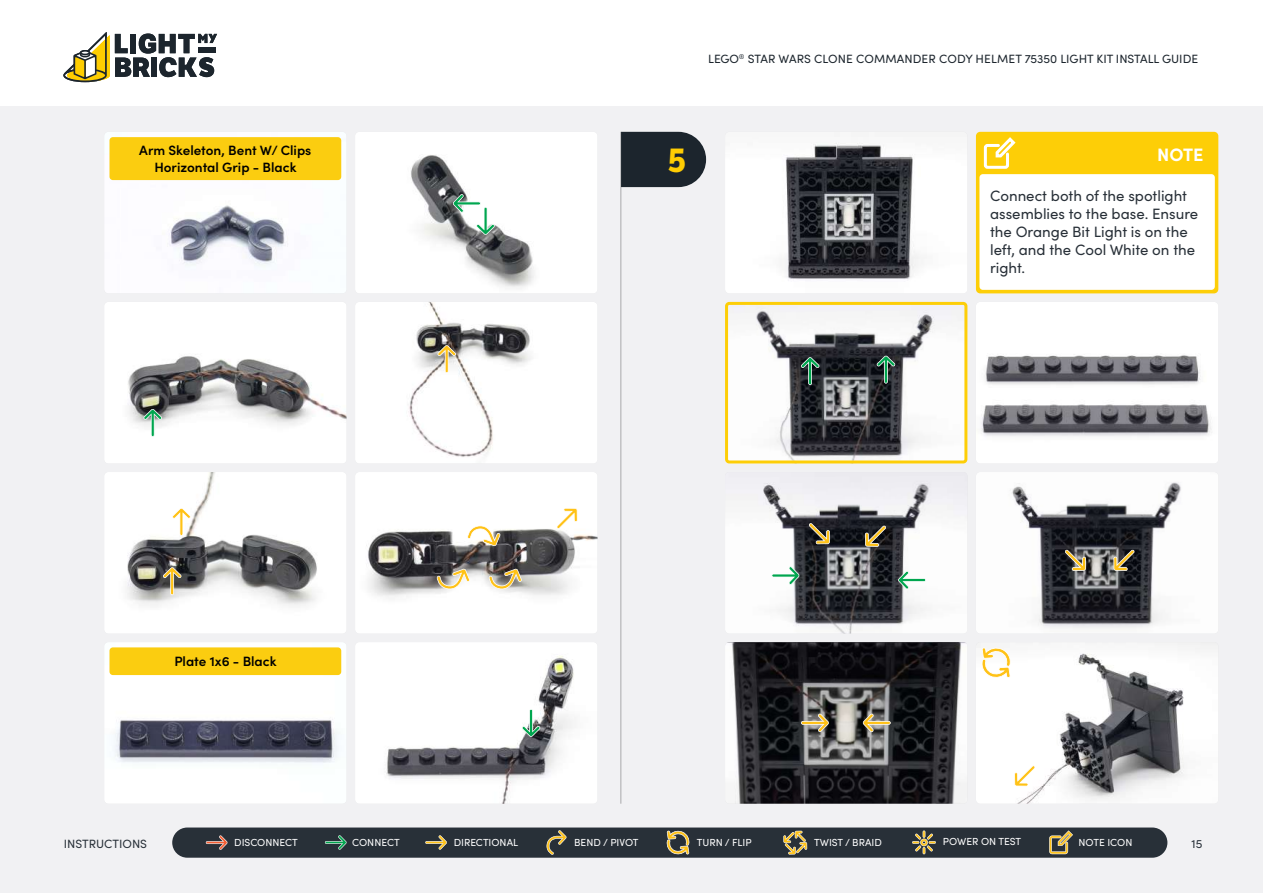
<style>
.page{position:relative;width:1263px;height:893px;background:#fff}
.page>*{position:absolute;margin:0;border:0;box-sizing:border-box;transform-origin:0 0}
.t1{font:700 33px "LFT Etica";color:#ffcd03}
.t2{font:700 18px "Sofia Pro";color:#fff}
.t3{font:15px/18px "Sofia Pro";color:#283038}
.t4{font:600 13.5px/16.2px "Sofia Pro";color:#000;text-align:center}
.t5{font:12px "Sofia Pro";color:#1c252d}
.t6{font:12px "Sofia Pro";color:#283038}
.t7{font:10.2px "Sofia Pro";color:#fff}
</style>
<div class="page">
<div style="left:0;top:106px;width:1263px;height:787px;background:#f1f1f3"></div>
<hr style="left:621px;top:132px;width:1px;height:672px;background:#000">
<div style="left:172px;top:827px;width:995px;height:31px;background:#283038;border-radius:15px"></div>
<svg style="left:783px;top:831px;width:24px;height:23px"></svg>
<svg style="left:206px;top:835px;width:22px;height:15px"></svg>
<svg style="left:325px;top:835px;width:22px;height:15px"></svg>
<svg style="left:425px;top:835px;width:22px;height:15px"></svg>
<svg style="left:546px;top:830px;width:21px;height:25px"></svg>
<svg style="left:1049px;top:830px;width:24px;height:24px"></svg>
<svg style="left:912px;top:830px;width:24px;height:24px"></svg>
<svg style="left:666px;top:830px;width:24px;height:25px"></svg>
<svg style="left:63px;top:32px;width:154px;height:50px"></svg>
<svg style="left:621px;top:132px;width:85px;height:55px;background:#2a323a"></svg>
<img style="left:976px;top:472px;width:242px;height:161px">
<img style="left:355px;top:643px;width:242px;height:161px">
<img style="left:976px;top:653px;width:242px;height:151px">
<img style="left:726px;top:483px;width:241px;height:151px">
<img style="left:729px;top:311px;width:238px;height:152px">
<div style="left:725px;top:302px;width:242px;height:161px;border:3px solid #fdce07;border-radius:3px"></div>
<img style="left:726px;top:642px;width:241px;height:162px">
<svg style="left:980px;top:648px;width:32px;height:31px"></svg>
<img style="left:355px;top:132px;width:242px;height:161px">
<img style="left:355px;top:302px;width:242px;height:161px">
<img style="left:355px;top:472px;width:242px;height:161px">
<img style="left:105px;top:472px;width:241px;height:161px">
<img style="left:105px;top:302px;width:242px;height:161px">
<img style="left:105px;top:132px;width:241px;height:161px">
<div style="left:109px;top:137px;width:232px;height:43px;background:#fbcd10;border-radius:3px"></div>
<svg style="left:453px;top:194px;width:42px;height:41px"></svg>
<svg style="left:437px;top:345px;width:19px;height:28px"></svg>
<svg style="left:144px;top:409px;width:18px;height:28px"></svg>
<svg style="left:163px;top:567px;width:18px;height:28px"></svg>
<svg style="left:172px;top:508px;width:19px;height:28px"></svg>
<svg style="left:437px;top:568px;width:33px;height:22px"></svg>
<svg style="left:467px;top:525px;width:33px;height:21px"></svg>
<svg style="left:489px;top:568px;width:33px;height:22px"></svg>
<svg style="left:556px;top:508px;width:22px;height:21px"></svg>
<img style="left:725px;top:143px;width:242px;height:150px">
<svg style="left:801px;top:357px;width:18px;height:28px"></svg>
<svg style="left:877px;top:355px;width:18px;height:29px"></svg>
<img style="left:976px;top:302px;width:242px;height:161px">
<svg style="left:771px;top:566px;width:29px;height:19px"></svg>
<svg style="left:898px;top:571px;width:28px;height:18px"></svg>
<svg style="left:809px;top:523px;width:21px;height:21px"></svg>
<svg style="left:1113px;top:550px;width:22px;height:21px"></svg>
<svg style="left:801px;top:714px;width:28px;height:18px"></svg>
<svg style="left:862px;top:714px;width:29px;height:18px"></svg>
<svg style="left:1065px;top:550px;width:21px;height:21px"></svg>
<svg style="left:865px;top:525px;width:21px;height:22px"></svg>
<svg style="left:1014px;top:765px;width:21px;height:21px"></svg>
<svg style="left:522px;top:709px;width:18px;height:28px"></svg>
<img style="left:105px;top:643px;width:241px;height:160px">
<div style="left:109px;top:647px;width:232px;height:28px;background:#fbcd10;border-radius:3px"></div>
<div style="left:976px;top:132px;width:242px;height:161px;background:#fdce07;border-radius:4px"></div>
<div style="left:979px;top:174px;width:236px;height:116px;background:#fff;border-radius:3px"></div>
<svg style="left:983px;top:137px;width:33px;height:32px"></svg>
<p class="t4" style="left:139px;top:142px;width:174px">Arm Skeleton, Bent W/ Clips<br>Horizontal Grip - Black</p>
<p class="t4" style="left:174px;top:652px;width:104px">Plate 1x6 - Black</p>
<p class="t5" style="left:708px;top:50px;width:491px">LEGO<sup>®</sup> STAR WARS CLONE COMMANDER CODY HELMET 75350 LIGHT KIT INSTALL GUIDE</p>
<h1 class="t1" style="left:668px;top:140px;width:20px">5</h1>
<p class="t2" style="left:1157px;top:141px;width:48px">NOTE</p>
<p class="t3" style="left:990px;top:186px;width:210px">Connect both of the spotlight assemblies to the base. Ensure the Orange Bit Light is on the left, and the Cool White on the right.</p>
<p class="t6" style="left:64px;top:835px;width:85px">INSTRUCTIONS</p>
<p class="t7" style="left:234px;top:835px;width:65px">DISCONNECT</p>
<p class="t7" style="left:352px;top:835px;width:49px">CONNECT</p>
<p class="t7" style="left:454px;top:835px;width:66px">DIRECTIONAL</p>
<p class="t7" style="left:574px;top:835px;width:66px">BEND / PIVOT</p>
<p class="t7" style="left:697px;top:835px;width:56px">TURN / FLIP</p>
<p class="t7" style="left:814px;top:835px;width:69px">TWIST / BRAID</p>
<p class="t7" style="left:943px;top:834px;width:80px">POWER ON TEST</p>
<p class="t7" style="left:1078px;top:835px;width:55px">NOTE ICON</p>
<p class="t6" style="left:1191px;top:835px;width:12px">15</p>
</div>
